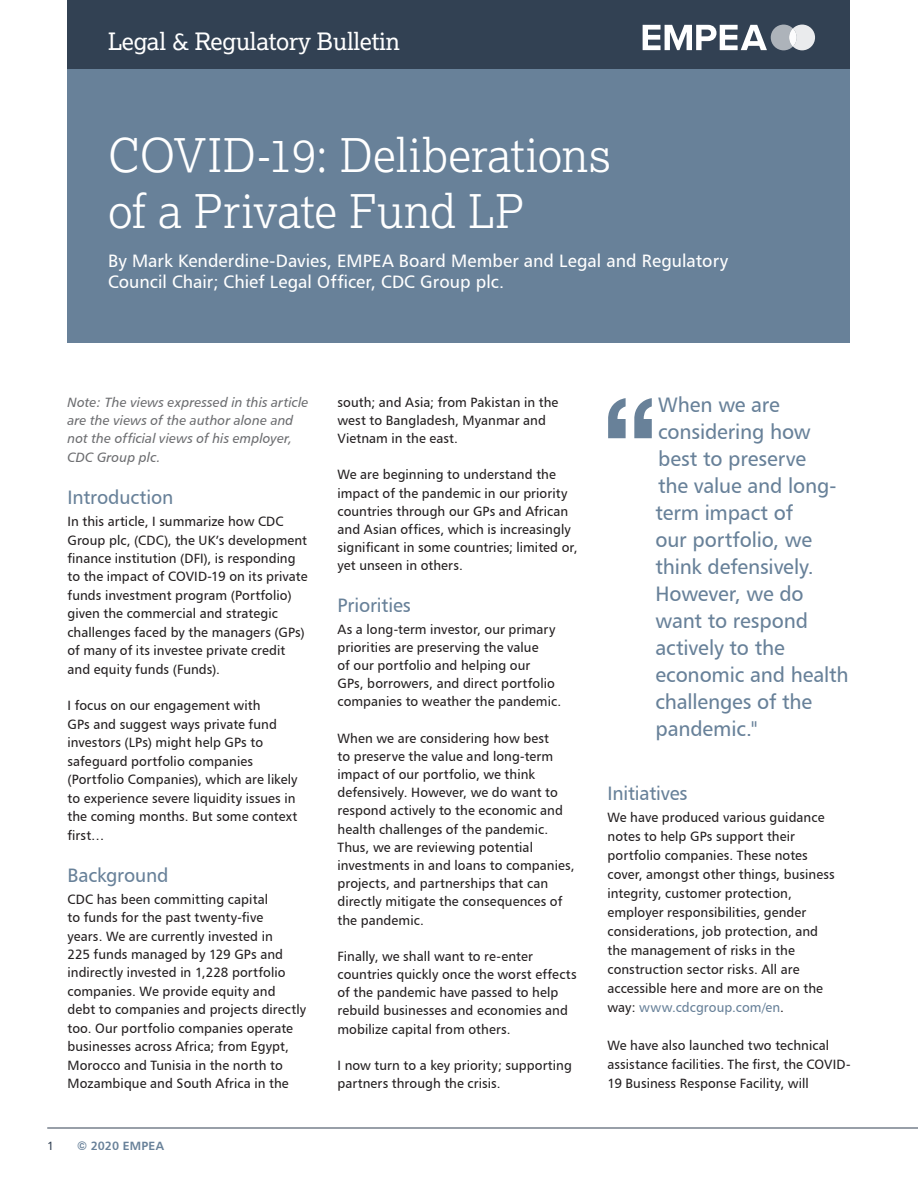
<style>
.page{position:relative;width:918px;height:1188px;background:#fff}
.page>*{position:absolute;margin:0;border:0;box-sizing:border-box;transform-origin:0 0}
.Pull_Quote{font:700 124.8px "Helvetica Neue";color:#688199}
.Headlines{font:300 46.5px/55.8px "Lexia";color:#fff}
.Source_Note{font:24px "Lexia";letter-spacing:-.01em;color:#fff}
.Pull_Quote-2{font:21px/27px "Humanist 777 BT Roman B";letter-spacing:-.01em;color:#688199}
.Humanist_Subhead{font:19.5px "Humanist 777 BT Roman B";letter-spacing:-.01em;color:#688199}
.Headlines-2{font:18px/21.6px "Humanist 777 BT Roman B";letter-spacing:.005em;color:#fff}
.Body_Copy{font:13.5px/18.1px "Humanist 777 BT Roman B";letter-spacing:.005em;color:#231f20}
.Body_Copy-2{font:13.5px/18.5px "Humanist 777 BT Italic B";letter-spacing:.01em;color:#6c6d70}
.T{font:12px "Humanist 777 BT Bold B";letter-spacing:.015em;color:#688199}
.T-2{font:12px "Humanist 777 BT Roman B";color:#324153}
.s1{color:#688199}
</style>
<div class="page">
<hr style="left:47px;top:1128px;width:871px;height:1px;background:#324153">
<div style="left:68px;top:0;width:782px;height:342px;background:#688199"></div>
<div style="left:68px;top:0;width:782px;height:69px;background:#324153"></div>
<svg style="left:643px;top:25px;width:172px;height:25px"></svg>
<svg style="left:789px;top:28px;width:8px;height:18px"></svg>
<p class="Source_Note" style="left:108px;top:26px;width:294px">Legal &amp; Regulatory Bulletin</p>
<p class="Headlines" style="left:108px;top:126px;width:504px">COVID-19: Deliberations of a Private Fund LP</p>
<p class="Headlines-2" style="left:108px;top:249px;width:622px">By Mark Kenderdine-Davies, EMPEA Board Member and Legal and Regulatory<br>Council Chair; Chief Legal Officer, CDC Group plc.</p>
<p class="Body_Copy-2" style="left:68px;top:392px;width:242px">Note: The views expressed in this article are the views of the author alone and not the official views of his employer,<br>CDC Group plc.</p>
<p class="Humanist_Subhead" style="left:68px;top:485px;width:107px">Introduction</p>
<p class="Body_Copy" style="left:68px;top:512px;width:242px">In this article, I summarize how CDC Group plc, (CDC), the UK’s development finance institution (DFI), is responding to the impact of COVID-19 on its private funds investment program (Portfolio) given the commercial and strategic challenges faced by the managers (GPs) of many of its investee private credit and equity funds (Funds).</p>
<p class="Body_Copy" style="left:68px;top:696px;width:232px">I focus on our engagement with<br>GPs and suggest ways private fund investors (LPs) might help GPs to safeguard portfolio companies (Portfolio Companies), which are likely to experience severe liquidity issues in the coming months. But some context first…</p>
<p class="Humanist_Subhead" style="left:68px;top:863px;width:103px">Background</p>
<p class="Body_Copy" style="left:68px;top:890px;width:240px">CDC has been committing capital<br>to funds for the past twenty-five<br>years. We are currently invested in<br>225 funds managed by 129 GPs and indirectly invested in 1,228 portfolio companies. We provide equity and debt to companies and projects directly too. Our portfolio companies operate businesses across Africa; from Egypt, Morocco and Tunisia in the north to Mozambique and South Africa in the</p>
<p class="T-2" style="left:47px;top:1138px;width:8px">1</p>
<p class="T" style="left:77px;top:1138px;width:88px">© 2020 EMPEA</p>
<p class="Body_Copy" style="left:338px;top:393px;width:222px">south; and Asia; from Pakistan in the west to Bangladesh, Myanmar and<br>Vietnam in the east.</p>
<p class="Body_Copy" style="left:338px;top:465px;width:242px">We are beginning to understand the impact of the pandemic in our priority countries through our GPs and African and Asian offices, which is increasingly significant in some countries; limited or, yet unseen in others.</p>
<p class="Humanist_Subhead" style="left:338px;top:593px;width:75px">Priorities</p>
<p class="Body_Copy" style="left:338px;top:620px;width:225px">As a long-term investor, our primary priorities are preserving the value<br>of our portfolio and helping our<br>GPs, borrowers, and direct portfolio companies to weather the pandemic.</p>
<p class="Body_Copy" style="left:338px;top:729px;width:239px">When we are considering how best<br>to preserve the value and long-term impact of our portfolio, we think defensively. However, we do want to respond actively to the economic and health challenges of the pandemic.<br>Thus, we are reviewing potential investments in and loans to companies, projects, and partnerships that can directly mitigate the consequences of the pandemic.</p>
<p class="Body_Copy" style="left:338px;top:947px;width:241px">Finally, we shall want to re-enter countries quickly once the worst effects of the pandemic have passed to help rebuild businesses and economies and mobilize capital from others.</p>
<p class="Body_Copy" style="left:338px;top:1056px;width:236px">I now turn to a key priority; supporting partners through the crisis.</p>
<p class="Pull_Quote" style="left:602px;top:345px;width:58px">“</p>
<p class="Pull_Quote-2" style="left:656px;top:391px;width:195px">When we are considering how best to preserve<br>the value and long&shy;term impact of<br>our portfolio, we think defensively.<br>However, we do want to respond actively to the economic and health challenges of the pandemic."</p>
<p class="Humanist_Subhead" style="left:608px;top:781px;width:82px">Initiatives</p>
<p class="Body_Copy" style="left:608px;top:808px;width:229px;line-height:18.9px">We have produced various guidance notes to help GPs support their portfolio companies. These notes cover, amongst other things, business integrity, customer protection, employer responsibilities, gender considerations, job protection, and the management of risks in the construction sector risks. All are accessible here and more are on the way: <span class="s1">www.cdcgroup.com/en</span>.</p>
<p class="Body_Copy" style="left:608px;top:1036px;width:245px;line-height:18.9px">We have also launched two technical assistance facilities. The first, the COVID-<br>19 Business Response Facility, will</p>
</div>
